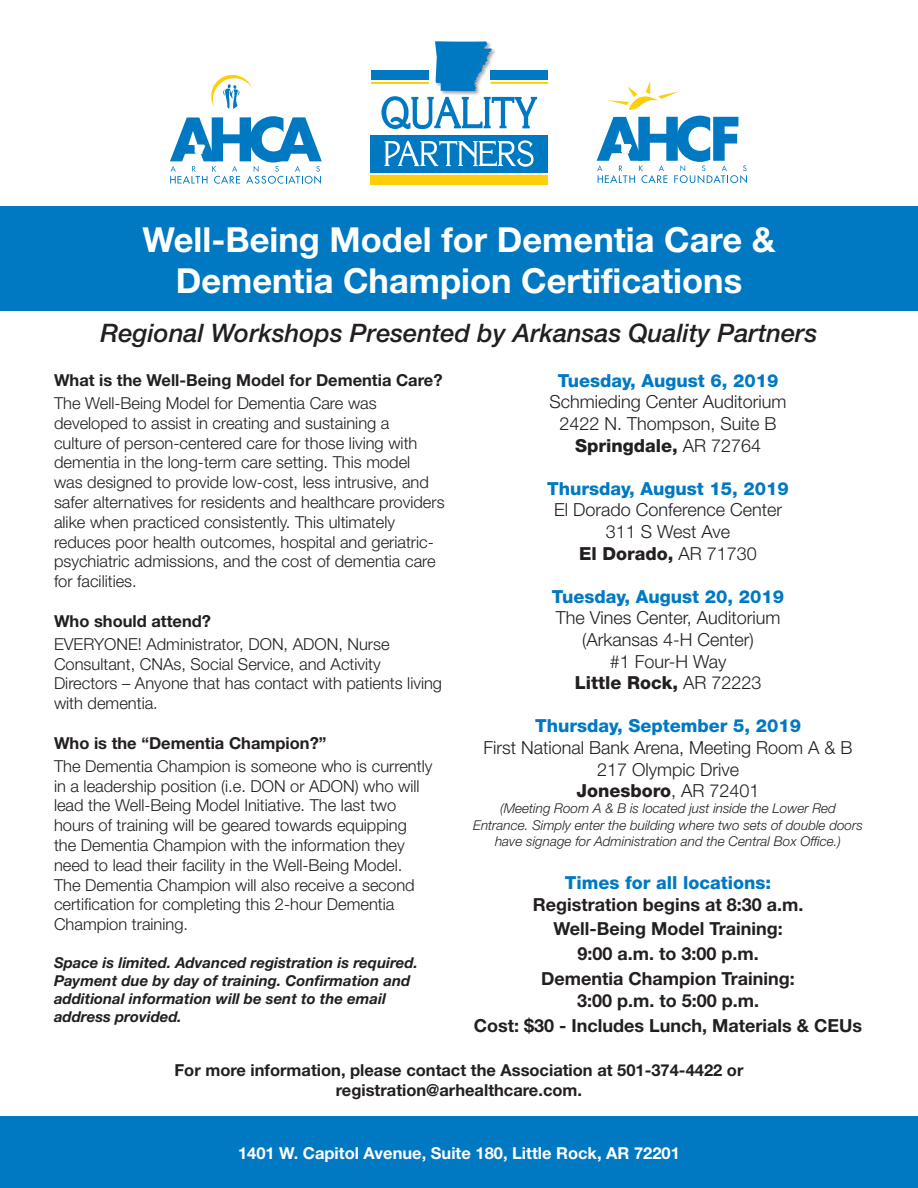
<style>
.page{position:relative;width:918px;height:1188px;background:#fff}
.page>*{position:absolute;margin:0;border:0;box-sizing:border-box;transform-origin:0 0}
.t1{font:700 34.5px/41.4px "Helvetica Neue";color:#fff;text-align:center}
.t2{font:italic 500 25.5px "Helvetica Neue";color:#231f20}
.t3{font:300 18px/21.6px "Helvetica Neue";color:#231f20;text-align:center}
.t4{font:700 18px/24.9px "Helvetica Neue";color:#231f20;text-align:center}
.t5{font:800 18px "Helvetica Neue";color:#0079c2}
.t6{font:300 16.5px/19.8px "Helvetica Neue";color:#231f20}
.t7{font:700 16.5px/19.8px "Helvetica Neue";color:#231f20;text-align:center}
.t8{font:700 16.5px "Helvetica Neue";color:#fff}
.t9{font:italic 700 15px/18px "Helvetica Neue";color:#231f20}
.t10{font:italic 300 13.5px/16.2px "Helvetica Neue";color:#231f20;text-align:center}
.s1{font-weight:800}
</style>
<div class="page">
<div style="left:0;top:1117px;width:918px;height:71px;background:#0079c2"></div>
<div style="left:0;top:206px;width:918px;height:104px;background:#0079c2"></div>
<svg style="left:597px;top:81px;width:150px;height:102px"></svg>
<svg style="left:211px;top:74px;width:41px;height:35px"></svg>
<svg style="left:170px;top:116px;width:152px;height:68px"></svg>
<div style="left:371px;top:70px;width:57px;height:9px;background:#0079c2"></div>
<div style="left:371px;top:135px;width:177px;height:38px;background:#0079c2"></div>
<div style="left:491px;top:70px;width:57px;height:9px;background:#0079c2"></div>
<hr style="left:371px;top:82px;width:57px;height:2px;background:#fece08">
<hr style="left:491px;top:82px;width:57px;height:2px;background:#fece08">
<svg style="left:384px;top:140px;width:150px;height:27px"></svg>
<svg style="left:381px;top:41px;width:156px;height:88px"></svg>
<div style="left:371px;top:176px;width:177px;height:9px;background:#fece08"></div>
<h1 class="t1" style="left:143px;top:218px;width:634px">Well-Being Model for Dementia Care &amp;<br>Dementia Champion Certifications</h1>
<h2 class="t2" style="left:100px;top:318px;width:719px">Regional Workshops Presented by Arkansas Quality Partners</h2>
<p class="t7" style="left:54px;top:370px;width:390px">What is the Well-Being Model for Dementia Care?</p>
<p class="t6" style="left:54px;top:393px;width:392px">The Well-Being Model for Dementia Care was developed to assist in creating and sustaining a<br>culture of person-centered care for those living with dementia in the long-term care setting. This model<br>was designed to provide low-cost, less intrusive, and safer alternatives for residents and healthcare providers alike when practiced consistently. This ultimately reduces poor health outcomes, hospital and geriatric&shy;psychiatric admissions, and the cost of dementia care for facilities.</p>
<p class="t7" style="left:54px;top:611px;width:159px">Who should attend?</p>
<p class="t6" style="left:54px;top:634px;width:390px">EVERYONE! Administrator, DON, ADON, Nurse Consultant, CNAs, Social Service, and Activity Directors – Anyone that has contact with patients living with dementia.</p>
<p class="t7" style="left:54px;top:733px;width:274px">Who is the “Dementia Champion?”</p>
<p class="t6" style="left:54px;top:756px;width:380px">The Dementia Champion is someone who is currently in a leadership position (i.e. DON or ADON) who will lead the Well-Being Model Initiative. The last two hours of training will be geared towards equipping the Dementia Champion with the information they need to lead their facility in the Well-Being Model.<br>The Dementia Champion will also receive a second certification for completing this 2-hour Dementia Champion training.</p>
<p class="t9" style="left:54px;top:953px;width:365px">Space is limited. Advanced registration is required.<br>Payment due by day of training. Confirmation and additional information will be sent to the email address provided.</p>
<p class="t5" style="left:558px;top:370px;width:222px">Tuesday, August 6, 2019</p>
<p class="t3" style="left:550px;top:391px;width:239px">Schmieding Center Auditorium<br>2422 N. Thompson, Suite B<br><span class="s1">Springdale,</span> AR 72764</p>
<p class="t5" style="left:547px;top:478px;width:243px">Thursday, August 15, 2019</p>
<p class="t3" style="left:554px;top:499px;width:230px">El Dorado Conference Center<br>311 S West Ave<br><span class="s1">El Dorado,</span> AR 71730</p>
<p class="t5" style="left:552px;top:586px;width:234px">Tuesday, August 20, 2019</p>
<p class="t3" style="left:556px;top:607px;width:226px">The Vines Center, Auditorium (Arkansas 4-H Center)<br>#1 Four-H Way<br><span class="s1">Little Rock,</span> AR 72223</p>
<p class="t5" style="left:535px;top:715px;width:268px">Thursday, September 5, 2019</p>
<p class="t3" style="left:484px;top:736px;width:371px">First National Bank Arena, Meeting Room A &amp; B<br>217 Olympic Drive<br><span class="s1">Jonesboro</span>, AR 72401</p>
<p class="t10" style="left:473px;top:800px;width:391px">(Meeting Room A &amp; B is located just inside the Lower Red<br>Entrance. Simply enter the building where two sets of double doors have signage for Administration and the Central Box Office.)</p>
<p class="t5" style="left:565px;top:872px;width:208px">Times for all locations:</p>
<p class="t4" style="left:533px;top:891px;width:272px">Registration begins at 8:30 a.m.<br>Well-Being Model Training:<br>9:00 a.m. to 3:00 p.m.<br>Dementia Champion Training:</p>
<p class="t4" style="left:474px;top:987px;width:390px">3:00 p.m. to 5:00 p.m.<br>Cost: $30 - Includes Lunch, Materials &amp; CEUs</p>
<p class="t7" style="left:175px;top:1060px;width:570px">For more information, please contact the Association at 501-374-4422 or registration@arhealthcare.com.</p>
<p class="t8" style="left:238px;top:1143px;width:443px">1401 W. Capitol Avenue, Suite 180, Little Rock, AR 72201</p>
</div>
